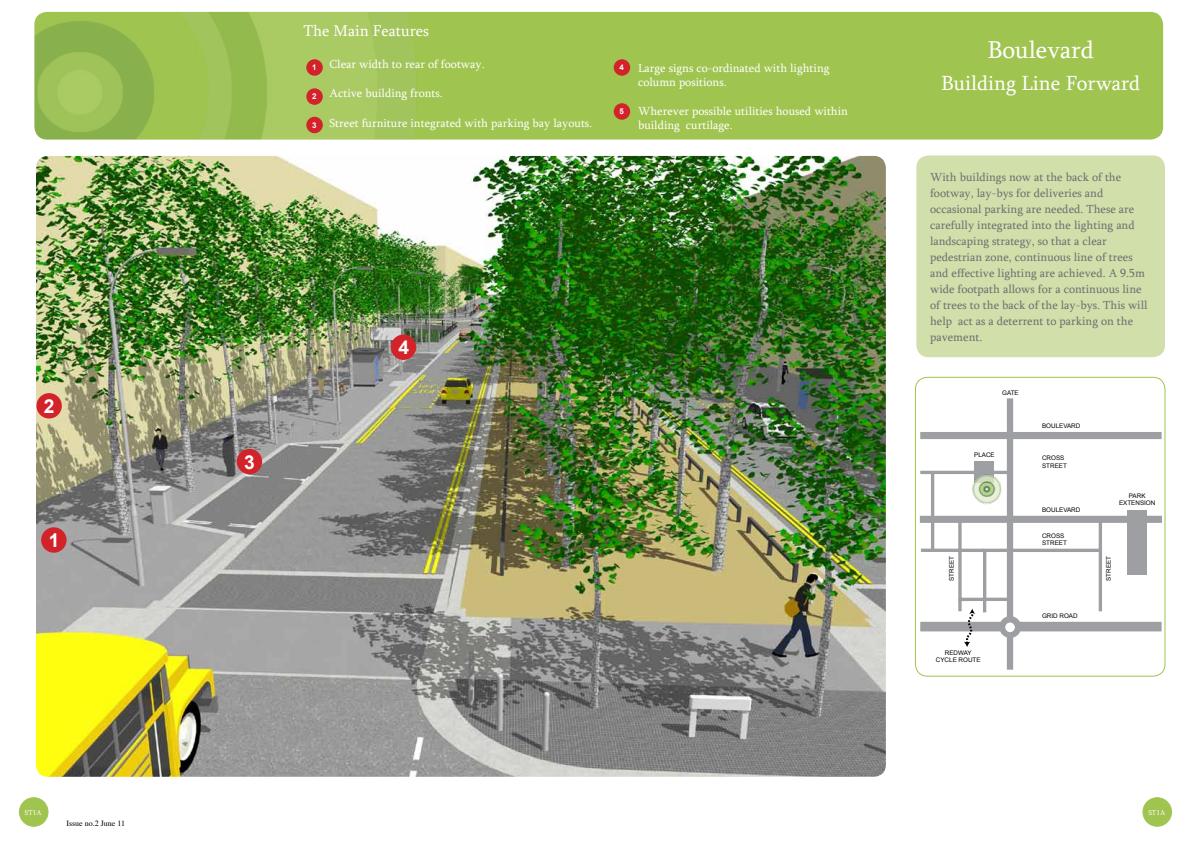
<style>
.page{position:relative;width:1191px;height:842px;background:#fff}
.page>*{position:absolute;margin:0;border:0;box-sizing:border-box;transform-origin:0 0}
.t1{font:25px "Sylfaen";color:#fff}
.t2{font:21px "Sylfaen";color:#fff}
.t3{font:700 19.2px "Arial";color:#fff}
.t4{font:16px "Sylfaen";color:#fff}
.t5{font:12px/16px "Sylfaen";color:#6d6e71}
.t6{font:12px/14.4px "Sylfaen";color:#fff}
.t7{font:8px "Times";color:#000}
.t8{font:700 7.9px "Arial";color:#fff}
.t9{font:7.3px "Sylfaen";color:#fff}
.t10{font:6.3px/7.5px "Arial";color:#000;text-align:center}
</style>
<div class="page">
<div style="left:34px;top:12px;width:1129px;height:128px;background:#a0c450;border-radius:13px"></div>
<img style="left:34px;top:12px;width:444px;height:128px">
<img style="left:36px;top:156px;width:850px;height:621px">
<div style="left:41px;top:527px;width:26px;height:26px;background:#d2232a;border-radius:50%"></div>
<div style="left:36px;top:393px;width:26px;height:25px;background:#d2232a;border-radius:50%"></div>
<div style="left:237px;top:449px;width:25px;height:25px;background:#d2232a;border-radius:50%"></div>
<div style="left:915px;top:377px;width:250px;height:300px;border:1px solid #a0c450;border-radius:12px"></div>
<div style="left:1006px;top:398px;width:7px;height:272px;background:#9d9fa2"></div>
<div style="left:920px;top:432px;width:241px;height:7px;background:#9d9fa2"></div>
<div style="left:920px;top:516px;width:242px;height:7px;background:#9d9fa2"></div>
<div style="left:920px;top:622px;width:241px;height:9px;background:#9d9fa2"></div>
<hr style="left:920px;top:471px;width:90px;height:3px;background:#9d9fa2">
<hr style="left:921px;top:549px;width:63px;height:3px;background:#9d9fa2">
<svg style="left:956px;top:514px;width:149px;height:133px"></svg>
<hr style="left:985px;top:598px;width:24px;height:3px;background:#9d9fa2">
<hr style="left:931px;top:472px;width:3px;height:78px;background:#9d9fa2">
<div style="left:974px;top:461px;width:20px;height:22px;background:#9d9fa2"></div>
<div style="left:1127px;top:510px;width:19px;height:64px;background:#9d9fa2"></div>
<div style="left:999px;top:616px;width:22px;height:22px;background:#9d9fa2;border-radius:50%"></div>
<div style="left:1005px;top:622px;width:9px;height:10px;background:#fff;border-radius:50%"></div>
<img style="left:972px;top:474px;width:30px;height:30px">
<div style="left:916px;top:155px;width:249px;height:202px;background:#d1dfaa;border-radius:12px"></div>
<div style="left:306px;top:59px;width:17px;height:17px;background:#d2232a;border-radius:50%"></div>
<div style="left:306px;top:88px;width:17px;height:17px;background:#d2232a;border-radius:50%"></div>
<div style="left:306px;top:117px;width:17px;height:16px;background:#d2232a;border-radius:50%"></div>
<svg style="left:1142px;top:797px;width:30px;height:30px"></svg>
<svg style="left:19px;top:797px;width:30px;height:30px"></svg>
<div style="left:613px;top:59px;width:17px;height:17px;background:#d2232a;border-radius:50%"></div>
<div style="left:391px;top:334px;width:25px;height:26px;background:#d2232a;border-radius:50%"></div>
<div style="left:613px;top:103px;width:17px;height:17px;background:#d2232a;border-radius:50%"></div>
<p class="t3" style="left:44px;top:395px;width:12px">2</p>
<p class="t3" style="left:49px;top:530px;width:12px">1</p>
<p class="t4" style="left:303px;top:20px;width:127px">The Main Features</p>
<p class="t6" style="left:329px;top:57px;width:157px">Clear width to rear of footway.</p>
<p class="t6" style="left:329px;top:85px;width:115px">Active building fronts.</p>
<p class="t6" style="left:329px;top:116px;width:264px">Street furniture integrated with parking bay layouts.</p>
<p class="t6" style="left:638px;top:60px;width:193px">Large signs co-ordinated with lighting column positions.</p>
<p class="t6" style="left:638px;top:104px;width:211px">Wherever possible utilities housed within</p>
<p class="t8" style="left:312px;top:63px;width:6px">1</p>
<p class="t8" style="left:312px;top:92px;width:6px">2</p>
<p class="t8" style="left:619px;top:63px;width:6px">4</p>
<p class="t8" style="left:619px;top:107px;width:6px">5</p>
<p class="t8" style="left:312px;top:121px;width:6px">3</p>
<p class="t6" style="left:638px;top:118px;width:96px">building curtilage.</p>
<p class="t3" style="left:244px;top:451px;width:12px">3</p>
<p class="t3" style="left:398px;top:337px;width:12px">4</p>
<p class="t1" style="left:987px;top:33px;width:108px">Boulevard</p>
<p class="t2" style="left:941px;top:69px;width:201px">Building Line Forward</p>
<p class="t5" style="left:930px;top:168px;width:219px">With buildings now at the back of the footway, lay-bys for deliveries and occasional parking are needed. These are carefully integrated into the lighting and landscaping strategy, so that a clear pedestrian zone, continuous line of trees and effective lighting are achieved. A 9.5m wide footpath allows for a continuous line of trees to the back of the lay-bys. This will help act as a deterrent to parking on the pavement.</p>
<p class="t10" style="left:1002px;top:389px;width:18px">GATE</p>
<p class="t10" style="left:974px;top:451px;width:22px">PLACE</p>
<p class="t10" style="left:1042px;top:422px;width:40px">BOULEVARD</p>
<p class="t10" style="left:1042px;top:454px;width:26px;text-align:left">CROSS<br>STREET</p>
<p class="t10" style="left:1042px;top:506px;width:40px">BOULEVARD</p>
<p class="t10" style="left:1042px;top:532px;width:26px;text-align:left">CROSS<br>STREET</p>
<p class="t10" style="left:948px;top:581px;width:26px;rotate:-90deg">STREET</p>
<p class="t10" style="left:1105px;top:581px;width:26px;rotate:-90deg">STREET</p>
<p class="t10" style="left:1119px;top:492px;width:38px">PARK<br>EXTENSION</p>
<p class="t10" style="left:1042px;top:612px;width:37px">GRID ROAD</p>
<p class="t10" style="left:936px;top:649px;width:46px">REDWAY<br>CYCLE ROUTE</p>
<p class="t9" style="left:25px;top:808px;width:18px">ST1A</p>
<p class="t9" style="left:1148px;top:808px;width:18px">ST1A</p>
<p class="t7" style="left:66px;top:816px;width:60px">Issue no.2 June 11</p>
</div>
